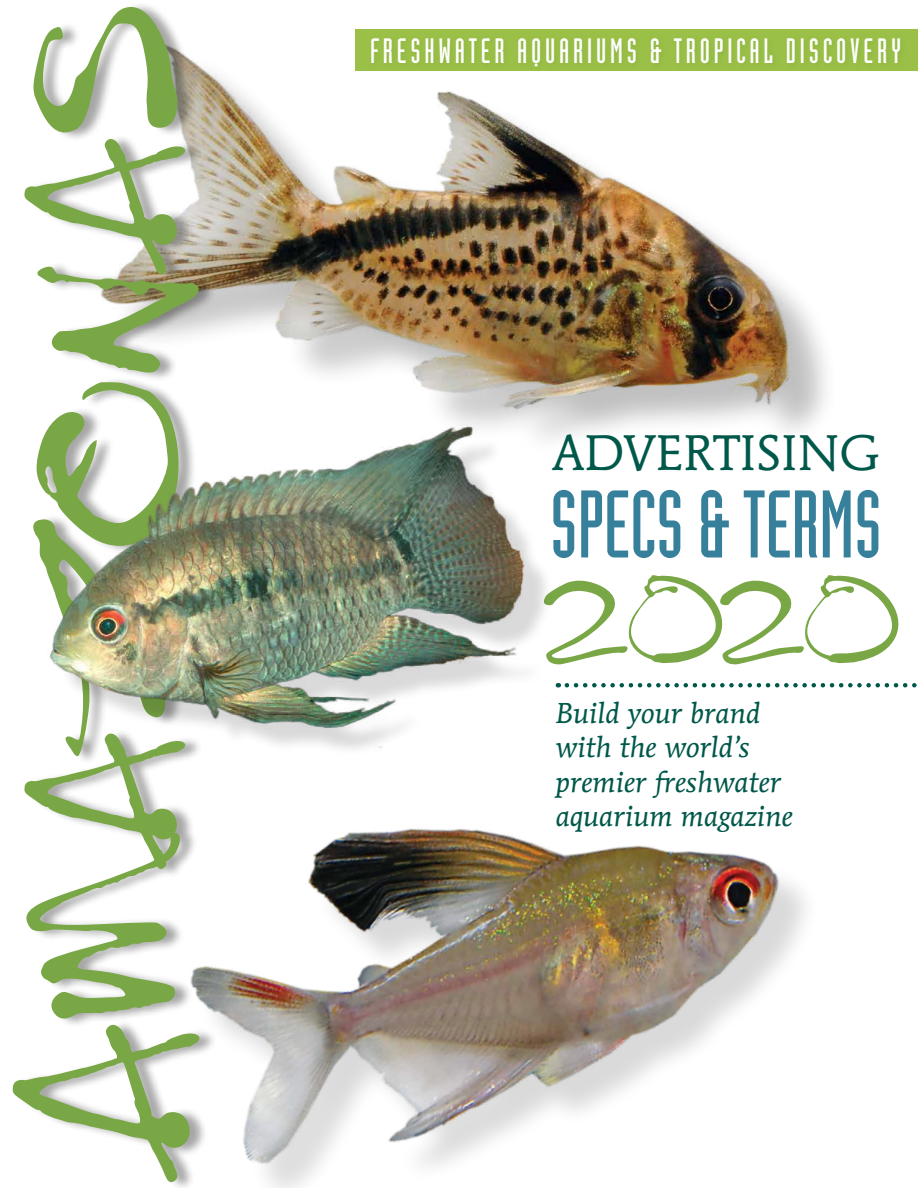
<style>
.page{position:relative;width:918px;height:1188px;background:#fff}
.page>*{position:absolute;margin:0;border:0;box-sizing:border-box;transform-origin:0 0}
.t1{font:139.95px "Treefrog";color:#79a746}
.t2{font:93.9px "Industria LT Std Solid";color:#36809b}
.t3{font:49.5px "Mendoza Roman Std";color:#00584a}
.t4{font:34.5px "Industria LT Std Solid";letter-spacing:.11em;color:#fff}
.t5{font:italic 28.5px/34.5px "Mendoza Roman Std";color:#00584a}
</style>
<div class="page">
<img style="left:217px;top:76px;width:609px;height:355px">
<img style="left:217px;top:687px;width:699px;height:501px">
<svg style="left:711px;top:683px;width:206px;height:4px"></svg>
<div style="left:15px;top:1px;width:202px;height:1187px;background:#000;opacity:.35"></div>
<svg style="left:13px;top:7px;width:186px;height:1175px"></svg>
<div style="left:355px;top:29px;width:563px;height:42px;background:#9bc047"></div>
<div style="left:369px;top:36px;width:538px;height:37px;background:#98be46"></div>
<img style="left:13px;top:418px;width:695px;height:558px">
<p class="t4" style="left:370px;top:32px;width:533px">FRESHWATER AQUARIUMS &amp; TROPICAL DISCOVERY</p>
<h3 class="t3" style="left:552px;top:423px;width:329px">ADVERTISING</h3>
<h2 class="t2" style="left:550px;top:473px;width:333px">SPECS &amp; TERMS</h2>
<h1 class="t1" style="left:539px;top:528px;width:365px">2020</h1>
<p class="t5" style="left:556px;top:695px;width:239px">Build your brand with the world’s premier freshwater aquarium magazine</p>
</div>
